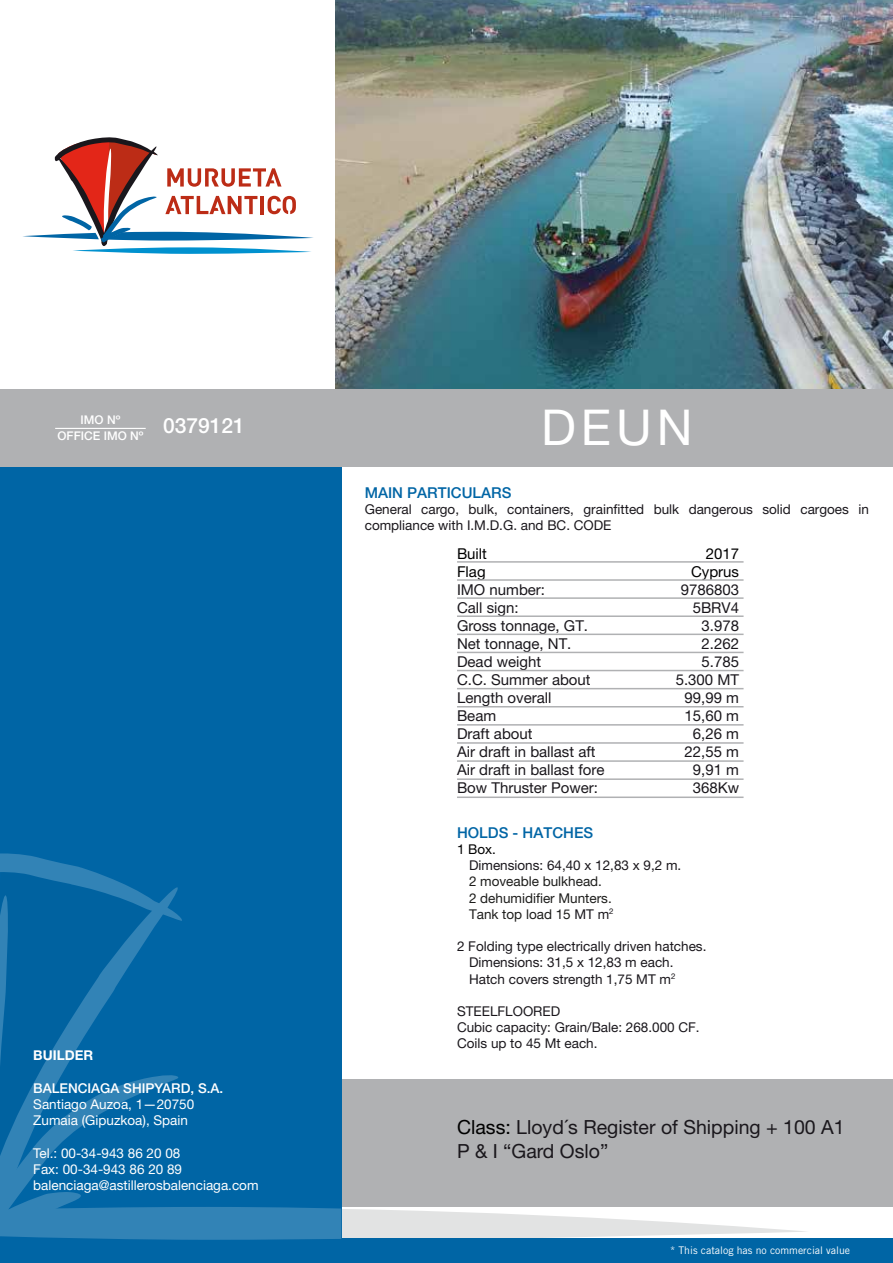
<style>
.page{position:relative;width:893px;height:1263px;background:#fff}
.page>*{position:absolute;margin:0;border:0;box-sizing:border-box;transform-origin:0 0}
.t1{font:49.5px "Helvetica Neue LT Std";color:#fff}
.t2{font:19.5px/23.4px "Helvetica Neue LT Std";color:#1a171c}
.t3{font:15px "Helvetica Neue LT Std";color:#1a171c}
.t4{font:500 15px "Helvetica Neue LT Std";color:#0065a5}
.t5{font:15px "Helvetica Neue LT Std";color:#000}
.t6{font:13.5px/16.2px "Helvetica Neue LT Std";color:#1a171c}
.t7{font:13.5px/16.2px "Helvetica Neue LT Std";color:#fff}
.t8{font:13.5px/16.2px "Helvetica Neue LT Std";color:#1d1d1b}
.t9{font:500 13.5px "Helvetica Neue LT Std";color:#fff}
.t10{font:700 13.5px "Helvetica Neue LT Std";color:#fff}
.t11{font:13.5px "Helvetica Neue LT Std";color:#000}
.t12{font:500 12px/16.2px "Helvetica Neue LT Std";color:#fff}
.t13{font:10.5px "Trade Gothic";color:#fff}
.s1{color:#1a171c}
.s2{color:#000}
</style>
<div class="page">
<div style="left:341px;top:1079px;width:552px;height:128px;background:#b0b1b3"></div>
<div style="left:0;top:463px;width:341px;height:800px;background:#0065a5"></div>
<div style="left:0;top:1239px;width:893px;height:24px;background:#0065a5"></div>
<div style="left:0;top:389px;width:893px;height:77px;background:#b0b1b3"></div>
<hr style="left:55px;top:428px;width:91px;height:1px;background:#fff">
<svg style="left:0;top:850px;width:809px;height:390px"></svg>
<img style="left:335px;top:0;width:558px;height:388px">
<hr style="left:457px;top:561px;width:287px;height:2px;background:#b0b1b3">
<hr style="left:457px;top:796px;width:287px;height:2px;background:#b0b1b3">
<hr style="left:457px;top:579px;width:287px;height:2px;background:#b0b1b3">
<hr style="left:457px;top:597px;width:287px;height:2px;background:#b0b1b3">
<hr style="left:457px;top:615px;width:287px;height:2px;background:#b0b1b3">
<hr style="left:457px;top:634px;width:287px;height:1px;background:#b0b1b3">
<hr style="left:457px;top:652px;width:287px;height:1px;background:#b0b1b3">
<hr style="left:457px;top:670px;width:287px;height:1px;background:#b0b1b3">
<hr style="left:457px;top:688px;width:287px;height:1px;background:#b0b1b3">
<hr style="left:457px;top:706px;width:287px;height:1px;background:#b0b1b3">
<hr style="left:457px;top:724px;width:287px;height:2px;background:#b0b1b3">
<hr style="left:457px;top:742px;width:287px;height:2px;background:#b0b1b3">
<hr style="left:457px;top:760px;width:287px;height:2px;background:#b0b1b3">
<hr style="left:457px;top:778px;width:287px;height:2px;background:#b0b1b3">
<svg style="left:23px;top:137px;width:290px;height:117px"></svg>
<p class="t12" style="left:57px;top:412px;width:189px;text-indent:23px">IMO Nº<br>OFFICE IMO Nº <sup>0379121</sup></p>
<p class="t10" style="left:33px;top:1047px;width:61px">BUILDER</p>
<p class="t9" style="left:33px;top:1080px;width:192px">BALENCIAGA SHIPYARD, S.A.</p>
<p class="t7" style="left:33px;top:1096px;width:163px">Santiago Auzoa, 1—20750<br>Zumaia (Gipuzkoa), Spain</p>
<p class="t7" style="left:33px;top:1144px;width:227px">Tel.: 00-34-943 86 20 08<br>Fax: 00-34-943 86 20 89 balenciaga@astillerosbalenciaga.com</p>
<h1 class="t1" style="left:541px;top:398px;width:153px">DEUN</h1>
<p class="t4" style="left:365px;top:483px;width:148px">MAIN PARTICULARS</p>
<p class="t6" style="left:365px;top:501px;width:506px">General cargo, bulk, containers, grainfitted bulk dangerous solid cargoes in compliance with I.M.D.G. and BC. CODE</p>
<p class="t5" style="left:457px;top:545px;width:31px">Built</p>
<p class="t5" style="left:706px;top:545px;width:35px">2017</p>
<p class="t5" style="left:457px;top:563px;width:30px">Flag</p>
<p class="t5" style="left:691px;top:563px;width:50px">Cyprus</p>
<p class="t3" style="left:457px;top:581px;width:90px">IMO number:</p>
<p class="t3" style="left:681px;top:581px;width:60px">9786803</p>
<p class="t3" style="left:457px;top:599px;width:63px">Call sign:</p>
<p class="t3" style="left:693px;top:599px;width:48px">5BRV4</p>
<p class="t3" style="left:457px;top:617px;width:133px">Gross tonnage, GT.</p>
<p class="t3" style="left:701px;top:617px;width:39px">3.978</p>
<p class="t3" style="left:457px;top:635px;width:116px">Net tonnage, NT.</p>
<p class="t3" style="left:701px;top:635px;width:39px">2.262</p>
<p class="t3" style="left:457px;top:653px;width:86px">Dead weight</p>
<p class="t3" style="left:701px;top:653px;width:39px">5.785</p>
<p class="t3" style="left:457px;top:671px;width:135px">C.C. Summer about</p>
<p class="t3" style="left:676px;top:671px;width:65px">5.300 MT</p>
<p class="t3" style="left:457px;top:689px;width:96px">Length overall</p>
<p class="t3" style="left:685px;top:689px;width:56px">99,99 m</p>
<p class="t3" style="left:457px;top:707px;width:41px">Beam</p>
<p class="t3" style="left:685px;top:707px;width:56px">15,60 m</p>
<p class="t3" style="left:457px;top:725px;width:77px">Draft about</p>
<p class="t3" style="left:693px;top:725px;width:48px">6,26 m</p>
<p class="t3" style="left:457px;top:743px;width:140px">Air draft in ballast aft</p>
<p class="t3" style="left:685px;top:743px;width:56px">22,55 m</p>
<p class="t3" style="left:457px;top:761px;width:149px">Air draft in ballast fore</p>
<p class="t3" style="left:693px;top:761px;width:48px">9,91 m</p>
<p class="t3" style="left:457px;top:779px;width:143px">Bow Thruster Power:</p>
<p class="t3" style="left:693px;top:779px;width:48px">368Kw</p>
<p class="t4" style="left:457px;top:823px;width:138px">HOLDS - HATCHES</p>
<p class="t11" style="left:457px;top:841px;width:41px">1 Box.</p>
<p class="t6" style="left:469px;top:857px;width:214px">Dimensions: 64,40 x 12,83 x 9,2 m.</p>
<p class="t8" style="left:469px;top:873px;width:146px">2 moveable bulkhead.<br>2 dehumidifier Munters.<br>Tank top load 15 <span class="s1">MT m</span><sup>2</sup></p>
<p class="t6" style="left:469px;top:938px;width:239px;text-indent:-12px">2 Folding type electrically driven hatches.<br>Dimensions: 31,5 x 12,83 m each.<br>Hatch covers strength 1,75 MT m<sup>2</sup></p>
<p class="t6" style="left:457px;top:1003px;width:244px">STEELFLOORED<br>Cubic capacity: Grain/Bale: 268.000 CF.<br>Coils up to 45 Mt each.</p>
<h2 class="t2" style="left:457px;top:1115px;width:389px"><span class="s2">Class:</span> Lloyd´s Register of Shipping + 100 A1<br>P &amp; I “Gard Oslo”</h2>
<p class="t13" style="left:670px;top:1243px;width:182px">* This catalog has no commercial value</p>
</div>
